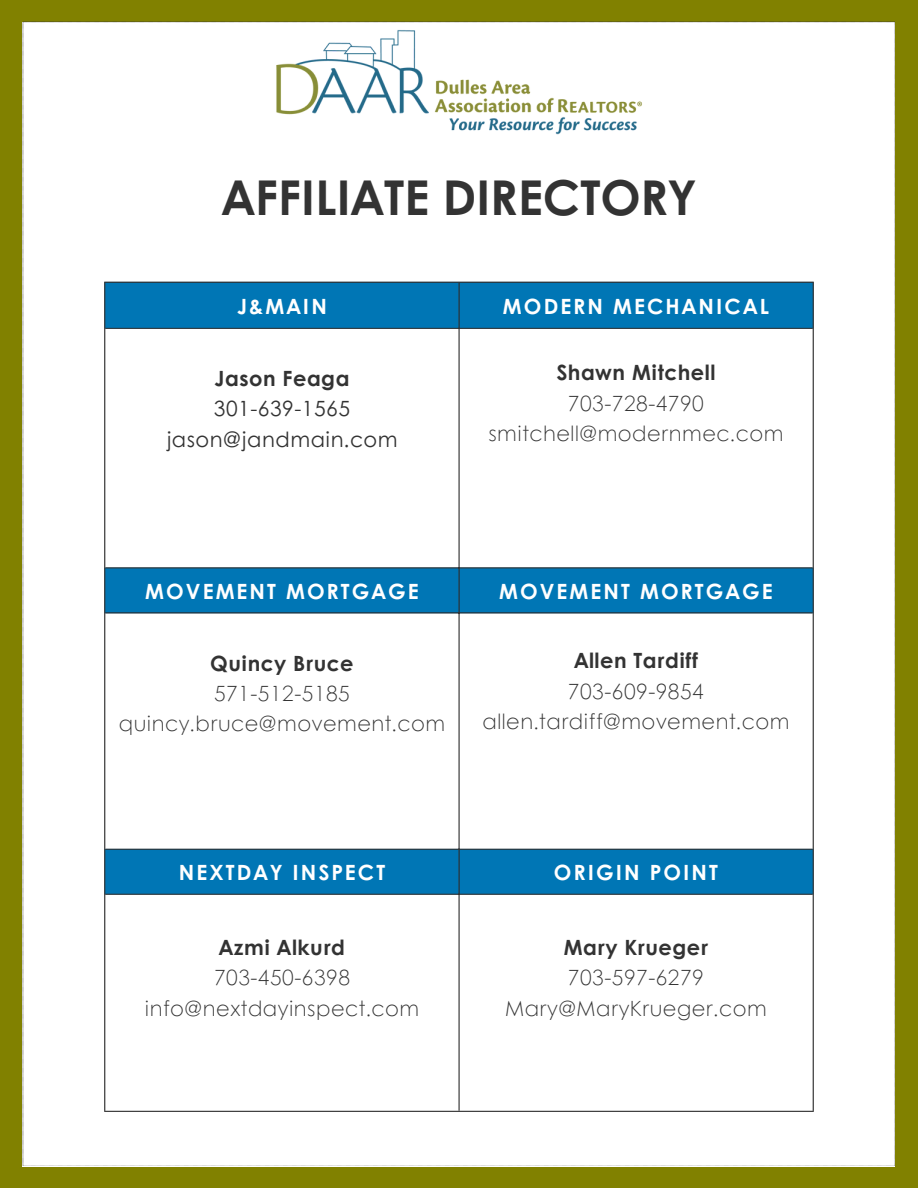
<style>
.page{position:relative;width:918px;height:1188px;background:#818100}
.page>*{position:absolute;margin:0;border:0;box-sizing:border-box;transform-origin:0 0}
.t1{font:700 48px "Century Gothic";color:#333}
.t2{font:300 21px "Century Gothic";letter-spacing:.025em;color:#333}
.t3{font:700 21px "Century Gothic";letter-spacing:.1em;color:#fff}
.t4{font:700 21px "Century Gothic";letter-spacing:.025em;color:#333}
.t5{font:21px "Century Gothic";letter-spacing:.025em;color:#333}
</style>
<div class="page">
<div style="left:23px;top:22px;width:872px;height:1144px;background:#fff"></div>
<svg style="left:105px;top:283px;width:708px;height:611px;background:#c6e0ed"></svg>
<hr style="left:459px;top:283px;width:1px;height:828px;background:#333">
<hr style="left:105px;top:328px;width:708px;height:1px;background:#333">
<hr style="left:105px;top:568px;width:708px;height:1px;background:#333">
<hr style="left:105px;top:613px;width:708px;height:1px;background:#333">
<hr style="left:105px;top:849px;width:708px;height:1px;background:#333">
<hr style="left:105px;top:894px;width:708px;height:1px;background:#333">
<hr style="left:104px;top:283px;width:1px;height:828px;background:#333">
<hr style="left:813px;top:283px;width:1px;height:828px;background:#333">
<hr style="left:104px;top:282px;width:710px;height:1px;background:#333">
<hr style="left:104px;top:1111px;width:710px;height:1px;background:#333">
<img style="left:259px;top:25px;width:400px;height:114px">
<p class="t1" style="left:222px;top:161px;width:476px">AFFILIATE DIRECTORY</p>
<p class="t3" style="left:237px;top:291px;width:91px">J&amp;MAIN</p>
<h1 class="t3" style="left:503px;top:291px;width:267px">MODERN MECHANICAL</h1>
<p class="t4" style="left:214px;top:362px;width:137px">Jason Feaga</p>
<p class="t5" style="left:214px;top:393px;width:137px">301-639-1565</p>
<p class="t5" style="left:166px;top:423px;width:233px">jason@jandmain.com</p>
<p class="t4" style="left:556px;top:357px;width:161px">Shawn Mitchell</p>
<p class="t2" style="left:568px;top:387px;width:137px">703-728-4790</p>
<p class="t2" style="left:488px;top:418px;width:297px">smitchell@modernmec.com</p>
<p class="t3" style="left:145px;top:575px;width:275px">MOVEMENT MORTGAGE</p>
<p class="t3" style="left:499px;top:575px;width:275px">MOVEMENT MORTGAGE</p>
<p class="t4" style="left:210px;top:647px;width:145px">Quincy Bruce</p>
<p class="t2" style="left:214px;top:677px;width:137px">571-512-5185</p>
<p class="t2" style="left:119px;top:708px;width:328px">quincy.bruce@movement.com</p>
<p class="t4" style="left:574px;top:645px;width:125px">Allen Tardiff</p>
<p class="t2" style="left:568px;top:675px;width:137px">703-609-9854</p>
<p class="t2" style="left:482px;top:705px;width:309px">allen.tardiff@movement.com</p>
<p class="t3" style="left:179px;top:856px;width:208px">NEXTDAY INSPECT</p>
<p class="t3" style="left:554px;top:856px;width:166px">ORIGIN POINT</p>
<p class="t4" style="left:219px;top:931px;width:128px">Azmi Alkurd</p>
<p class="t2" style="left:214px;top:962px;width:137px">703-450-6398</p>
<p class="t2" style="left:145px;top:992px;width:276px">info@nextdayinspect.com</p>
<p class="t4" style="left:564px;top:931px;width:146px">Mary Krueger</p>
<p class="t2" style="left:568px;top:962px;width:137px">703-597-6279</p>
<p class="t2" style="left:505px;top:992px;width:263px">Mary@MaryKrueger.com</p>
</div>
